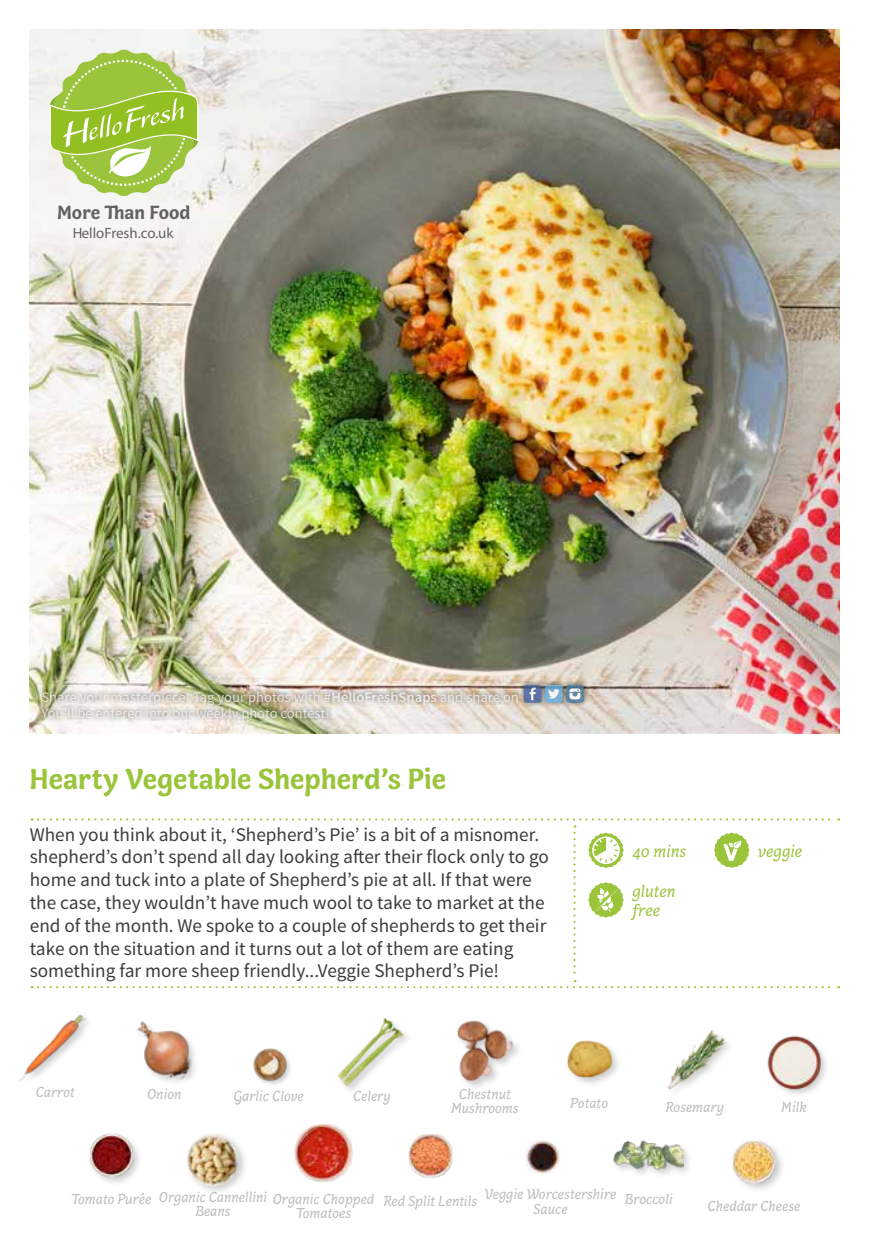
<style>
.page{position:relative;width:869px;height:1241px;background:#fff}
.page>*{position:absolute;margin:0;border:0;box-sizing:border-box;transform-origin:0 0}
.t1{font:700 29.75px "Capucine Basic";letter-spacing:-.005em;color:#9ac43a}
.t2{font:700 19.6px "Capucine Basic";color:#3c3c3b}
.t3{font:19.25px/22.8px "Source Sans Pro";color:#3c3c3b}
.t4{font:italic 17.5px/18.6px "Capucine Basic";color:#9ac43a}
.t5{font:italic 14.88px/14.5px "Capucine Basic";color:#bcbcbc;text-align:center}
.t6{font:14.88px "Myriad Pro";color:#3c3c3b}
.t7{font:14.53px/16.4px "Source Sans Pro";color:#ededed}
.s1{font-weight:600}
</style>
<div class="page">
<img style="left:30px;top:30px;width:808px;height:703px">
<div style="left:37px;top:679px;width:552px;height:47px;background:#000;opacity:.75"></div>
<svg style="left:523px;top:685px;width:18px;height:17px"></svg>
<svg style="left:529px;top:687px;width:6px;height:13px"></svg>
<svg style="left:566px;top:685px;width:17px;height:17px"></svg>
<svg style="left:569px;top:688px;width:11px;height:11px"></svg>
<svg style="left:544px;top:685px;width:18px;height:17px"></svg>
<svg style="left:548px;top:689px;width:11px;height:9px"></svg>
<svg style="left:50px;top:50px;width:148px;height:146px"></svg>
<img style="left:19px;top:1014px;width:66px;height:67px">
<img style="left:136px;top:1021px;width:59px;height:61px">
<img style="left:253px;top:1048px;width:37px;height:37px">
<img style="left:337px;top:1018px;width:70px;height:68px">
<img style="left:457px;top:1020px;width:62px;height:64px">
<img style="left:187px;top:1134px;width:58px;height:58px">
<img style="left:732px;top:1140px;width:50px;height:50px">
<img style="left:567px;top:1040px;width:50px;height:44px">
<img style="left:668px;top:1030px;width:61px;height:60px">
<img style="left:89px;top:1134px;width:50px;height:49px">
<img style="left:767px;top:1035px;width:59px;height:60px">
<div style="left:611px;top:1139px;width:81px;height:40px;background:#000;opacity:.2"></div>
<img style="left:613px;top:1139px;width:70px;height:40px">
<svg style="left:32px;top:818px;width:806px;height:170px"></svg>
<img style="left:294px;top:1123px;width:59px;height:59px">
<img style="left:408px;top:1134px;width:45px;height:44px">
<img style="left:526px;top:1140px;width:34px;height:34px">
<p class="t2" style="left:57px;top:198px;width:135px">More Than Food</p>
<p class="t6" style="left:72px;top:224px;width:103px">HelloFresh.co.uk</p>
<p class="t7" style="left:41px;top:688px;width:478px">Share your masterpiece! Tag your photos with <span class="s1">#HelloFreshSnaps</span> and share on<br>You’ll be entered into our weekly photo contest!</p>
<h1 class="t1" style="left:30px;top:755px;width:417px">Hearty Vegetable Shepherd’s Pie</h1>
<p class="t3" style="left:30px;top:823px;width:520px">When you think about it, ‘Shepherd’s Pie’ is a bit of a misnomer. shepherd’s don’t spend all day looking after their flock only to go home and tuck into a plate of Shepherd’s pie at all. If that were the case, they wouldn’t have much wool to take to market at the end of the month. We spoke to a couple of shepherds to get their take on the situation and it turns out a lot of them are eating something far more sheep friendly...Veggie Shepherd’s Pie!</p>
<p class="t4" style="left:632px;top:842px;width:56px">40 mins</p>
<p class="t4" style="left:632px;top:882px;width:45px">gluten free</p>
<p class="t4" style="left:757px;top:842px;width:46px">veggie</p>
<p class="t5" style="left:36px;top:1085px;width:40px">Carrot</p>
<p class="t5" style="left:147px;top:1087px;width:36px">Onion</p>
<p class="t5" style="left:233px;top:1089px;width:72px">Garlic Clove</p>
<p class="t5" style="left:353px;top:1089px;width:39px">Celery</p>
<p class="t5" style="left:451px;top:1087px;width:69px">Chestnut<br>Mushrooms</p>
<p class="t5" style="left:570px;top:1095px;width:39px">Potato</p>
<p class="t5" style="left:665px;top:1100px;width:60px">Rosemary</p>
<p class="t5" style="left:780px;top:1100px;width:27px">Milk</p>
<p class="t5" style="left:71px;top:1192px;width:81px">Tomato Purée</p>
<p class="t5" style="left:383px;top:1194px;width:95px">Red Split Lentils</p>
<p class="t5" style="left:484px;top:1187px;width:133px">Veggie Worcestershire<br>Sauce</p>
<p class="t5" style="left:159px;top:1190px;width:110px">Organic Cannellini<br>Beans</p>
<p class="t5" style="left:707px;top:1199px;width:94px">Cheddar Cheese</p>
<p class="t5" style="left:272px;top:1191px;width:103px">Organic Chopped<br>Tomatoes</p>
<p class="t5" style="left:624px;top:1192px;width:49px">Broccoli</p>
</div>
